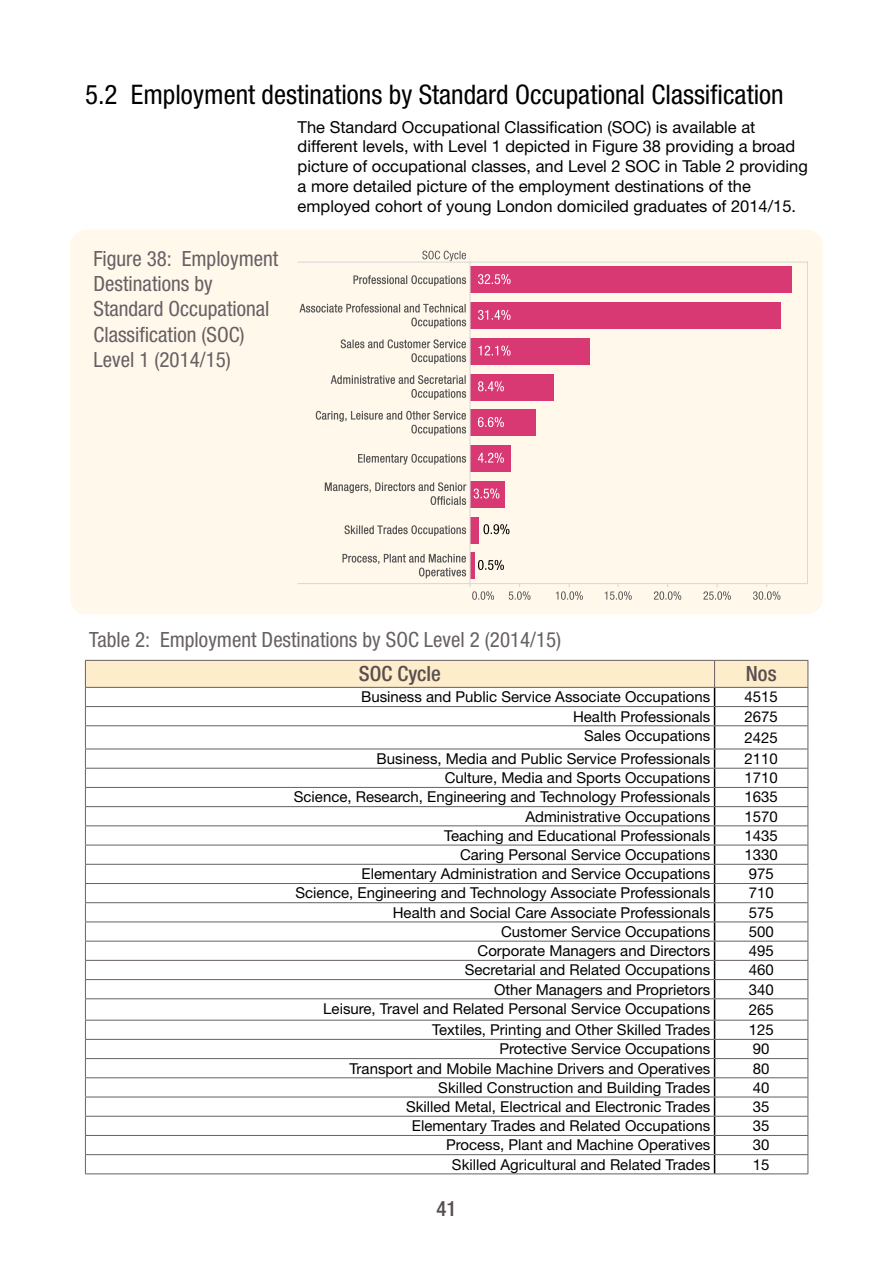
<style>
.page{position:relative;width:893px;height:1263px;background:#fff}
.page>*{position:absolute;margin:0;border:0;box-sizing:border-box;transform-origin:0 0}
.t1{font:condensed 27px "Helvetica Neue LT Pro";color:#000}
.t2{font:condensed 21px/25.2px "Helvetica Neue LT Pro";color:#676064}
.t3{font:500 condensed 21px "Helvetica Neue LT Pro";color:#594f50}
.t4{font:16.5px/19.8px "Helvetica Neue LT Pro";color:#000}
.t5{font:15px "Helvetica Neue LT Pro";color:#000}
</style>
<div class="page">
<div style="left:70px;top:230px;width:753px;height:384px;background:#fff8eb;border-radius:17px"></div>
<svg style="left:422px;top:251px;width:44px;height:10px"></svg>
<svg style="left:470px;top:584px;width:24px;height:16px"></svg>
<svg style="left:509px;top:584px;width:21px;height:16px"></svg>
<svg style="left:556px;top:584px;width:27px;height:16px"></svg>
<svg style="left:605px;top:584px;width:27px;height:16px"></svg>
<svg style="left:654px;top:584px;width:27px;height:16px"></svg>
<svg style="left:703px;top:584px;width:28px;height:16px"></svg>
<svg style="left:753px;top:584px;width:27px;height:16px"></svg>
<svg style="left:353px;top:275px;width:113px;height:11px"></svg>
<svg style="left:299px;top:304px;width:167px;height:24px"></svg>
<svg style="left:341px;top:339px;width:125px;height:25px"></svg>
<svg style="left:331px;top:375px;width:135px;height:25px"></svg>
<svg style="left:316px;top:411px;width:150px;height:24px"></svg>
<svg style="left:358px;top:454px;width:108px;height:11px"></svg>
<svg style="left:325px;top:482px;width:141px;height:23px"></svg>
<svg style="left:344px;top:525px;width:122px;height:11px"></svg>
<svg style="left:342px;top:554px;width:124px;height:24px"></svg>
<hr style="left:298px;top:262px;width:172px;height:1px;background:#d7d7d7">
<hr style="left:298px;top:583px;width:172px;height:1px;background:#d7d7d7">
<hr style="left:470px;top:552px;width:4px;height:27px;background:#d83972">
<div style="left:470px;top:516px;width:9px;height:27px;background:#d83972"></div>
<div style="left:470px;top:481px;width:34px;height:27px;background:#d83972"></div>
<div style="left:470px;top:445px;width:41px;height:27px;background:#d83972"></div>
<div style="left:470px;top:409px;width:66px;height:27px;background:#d83972"></div>
<div style="left:470px;top:374px;width:83px;height:27px;background:#d83972"></div>
<div style="left:470px;top:338px;width:120px;height:27px;background:#d83972"></div>
<div style="left:470px;top:302px;width:311px;height:27px;background:#d83972"></div>
<div style="left:470px;top:266px;width:321px;height:27px;background:#d83972"></div>
<svg style="left:478px;top:274px;width:33px;height:10px"></svg>
<svg style="left:478px;top:310px;width:33px;height:10px"></svg>
<svg style="left:478px;top:346px;width:33px;height:10px"></svg>
<svg style="left:478px;top:381px;width:26px;height:10px"></svg>
<svg style="left:478px;top:417px;width:26px;height:10px"></svg>
<svg style="left:478px;top:453px;width:26px;height:10px"></svg>
<svg style="left:473px;top:488px;width:26px;height:10px"></svg>
<svg style="left:484px;top:524px;width:25px;height:10px"></svg>
<svg style="left:478px;top:560px;width:26px;height:10px"></svg>
<hr style="left:470px;top:262px;width:1px;height:322px;background:#d7d7d7">
<hr style="left:807px;top:262px;width:1px;height:322px;background:#d7d7d7">
<hr style="left:470px;top:262px;width:338px;height:1px;background:#d7d7d7">
<hr style="left:470px;top:583px;width:338px;height:1px;background:#d7d7d7">
<svg style="left:85px;top:660px;width:723px;height:513px"></svg>
<hr style="left:85px;top:1173px;width:630px;height:1px;background:#676064">
<hr style="left:715px;top:1173px;width:93px;height:1px;background:#676064">
<h1 class="t1" style="left:85px;top:79px;width:700px">5.2 Employment destinations by Standard Occupational Classification</h1>
<p class="t4" style="left:298px;top:116px;width:512px">The Standard Occupational Classification (SOC) is available at different levels, with Level 1 depicted in Figure 38 providing a broad picture of occupational classes, and Level 2 SOC in Table 2 providing a more detailed picture of the employment destinations of the employed cohort of young London domiciled graduates of 2014/15.</p>
<h2 class="t2" style="left:94px;top:246px;width:186px">Figure 38: Employment<br>Destinations by<br>Standard Occupational<br>Classification (SOC)<br>Level 1 (2014/15)</h2>
<h2 class="t2" style="left:89px;top:627px;width:474px">Table 2: Employment Destinations by SOC Level 2 (2014/15)</h2>
<h2 class="t3" style="left:359px;top:661px;width:84px">SOC Cycle</h2>
<h2 class="t3" style="left:746px;top:661px;width:32px">Nos</h2>
<p class="t5" style="left:361px;top:688px;width:351px">Business and Public Service Associate Occupations</p>
<p class="t5" style="left:745px;top:688px;width:35px">4515</p>
<p class="t5" style="left:573px;top:707px;width:139px">Health Professionals</p>
<p class="t5" style="left:745px;top:707px;width:35px">2675</p>
<p class="t5" style="left:584px;top:726px;width:128px">Sales Occupations</p>
<p class="t5" style="left:745px;top:728px;width:35px">2425</p>
<p class="t5" style="left:377px;top:749px;width:335px">Business, Media and Public Service Professionals</p>
<p class="t5" style="left:745px;top:749px;width:35px">2110</p>
<p class="t5" style="left:445px;top:768px;width:267px">Culture, Media and Sports Occupations</p>
<p class="t5" style="left:745px;top:768px;width:35px">1710</p>
<p class="t5" style="left:294px;top:788px;width:418px">Science, Research, Engineering and Technology Professionals</p>
<p class="t5" style="left:745px;top:788px;width:35px">1635</p>
<p class="t5" style="left:526px;top:807px;width:186px">Administrative Occupations</p>
<p class="t5" style="left:745px;top:807px;width:35px">1570</p>
<p class="t5" style="left:444px;top:826px;width:268px">Teaching and Educational Professionals</p>
<p class="t5" style="left:745px;top:826px;width:35px">1435</p>
<p class="t5" style="left:460px;top:845px;width:252px">Caring Personal Service Occupations</p>
<p class="t5" style="left:745px;top:845px;width:35px">1330</p>
<p class="t5" style="left:362px;top:865px;width:350px">Elementary Administration and Service Occupations</p>
<p class="t5" style="left:749px;top:865px;width:27px">975</p>
<p class="t5" style="left:296px;top:884px;width:416px">Science, Engineering and Technology Associate Professionals</p>
<p class="t5" style="left:749px;top:884px;width:27px">710</p>
<p class="t5" style="left:393px;top:903px;width:319px">Health and Social Care Associate Professionals</p>
<p class="t5" style="left:749px;top:903px;width:27px">575</p>
<p class="t5" style="left:501px;top:922px;width:211px">Customer Service Occupations</p>
<p class="t5" style="left:749px;top:922px;width:27px">500</p>
<p class="t5" style="left:477px;top:941px;width:234px">Corporate Managers and Directors</p>
<p class="t5" style="left:749px;top:941px;width:27px">495</p>
<p class="t5" style="left:465px;top:961px;width:247px">Secretarial and Related Occupations</p>
<p class="t5" style="left:749px;top:961px;width:27px">460</p>
<p class="t5" style="left:494px;top:980px;width:218px">Other Managers and Proprietors</p>
<p class="t5" style="left:749px;top:980px;width:27px">340</p>
<p class="t5" style="left:323px;top:999px;width:389px">Leisure, Travel and Related Personal Service Occupations</p>
<p class="t5" style="left:749px;top:1000px;width:27px">265</p>
<p class="t5" style="left:432px;top:1020px;width:280px">Textiles, Printing and Other Skilled Trades</p>
<p class="t5" style="left:749px;top:1020px;width:27px">125</p>
<p class="t5" style="left:499px;top:1040px;width:212px">Protective Service Occupations</p>
<p class="t5" style="left:753px;top:1040px;width:18px">90</p>
<p class="t5" style="left:349px;top:1059px;width:362px">Transport and Mobile Machine Drivers and Operatives</p>
<p class="t5" style="left:753px;top:1059px;width:18px">80</p>
<p class="t5" style="left:438px;top:1078px;width:273px">Skilled Construction and Building Trades</p>
<p class="t5" style="left:753px;top:1078px;width:18px">40</p>
<p class="t5" style="left:406px;top:1097px;width:306px">Skilled Metal, Electrical and Electronic Trades</p>
<p class="t5" style="left:753px;top:1097px;width:18px">35</p>
<p class="t5" style="left:412px;top:1116px;width:300px">Elementary Trades and Related Occupations</p>
<p class="t5" style="left:753px;top:1116px;width:18px">35</p>
<p class="t5" style="left:446px;top:1136px;width:266px">Process, Plant and Machine Operatives</p>
<p class="t5" style="left:753px;top:1136px;width:18px">30</p>
<p class="t5" style="left:452px;top:1155px;width:260px">Skilled Agricultural and Related Trades</p>
<p class="t5" style="left:753px;top:1155px;width:18px">15</p>
<h2 class="t3" style="left:436px;top:1196px;width:22px">41</h2>
</div>
